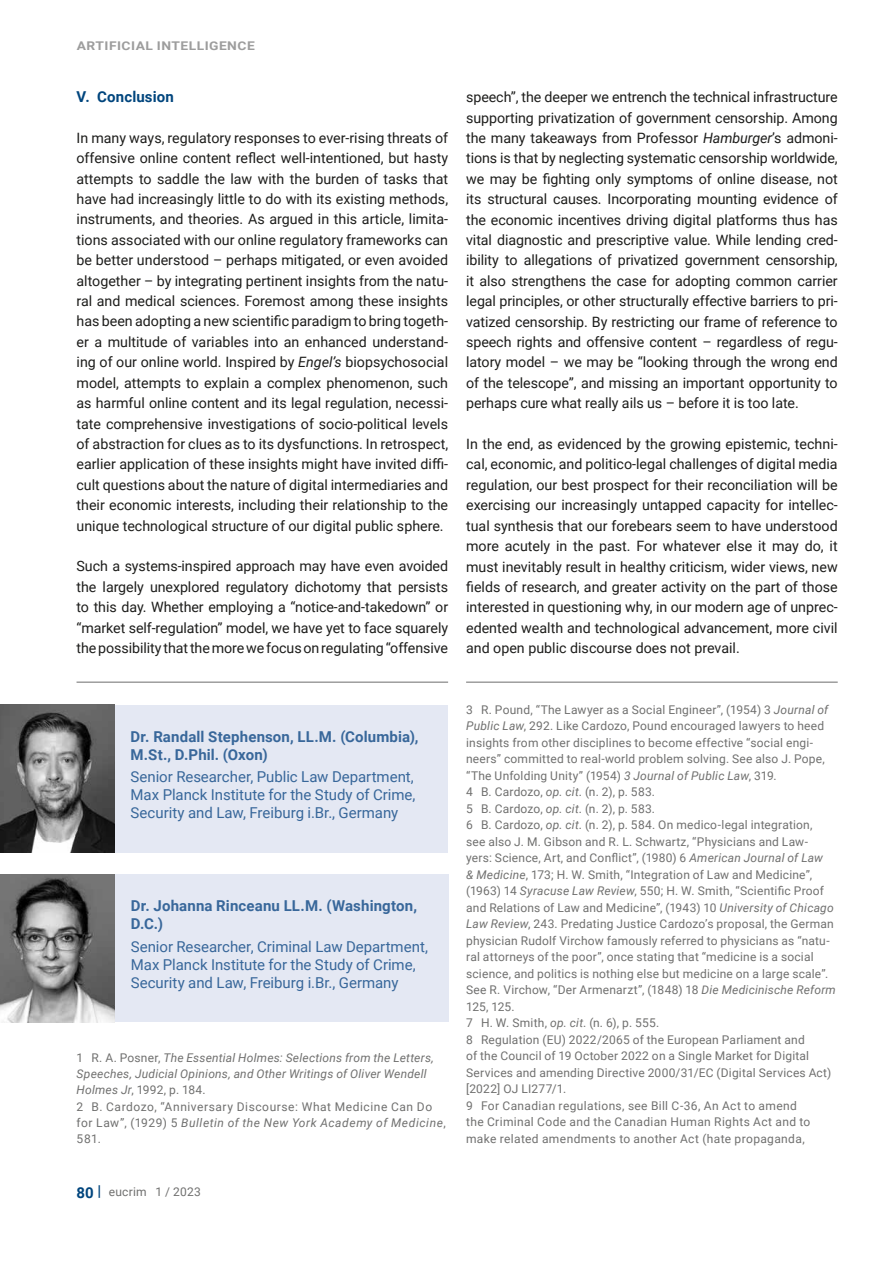
<style>
.page{position:relative;width:893px;height:1263px;background:#fff}
.page>*{position:absolute;margin:0;border:0;box-sizing:border-box;transform-origin:0 0}
.t1{font:15px/18px "Roboto";color:#38679a;text-align:justify}
.t2{font:700 15px/18px "Roboto";letter-spacing:.01em;color:#38679a}
.t3{font:700 15px "Roboto";letter-spacing:.01em;color:#00457d}
.t4{font:14.25px/20.4px "Roboto";letter-spacing:-.005em;color:#1d1d1b;text-align:justify}
.t5{font:12px/16.5px "Roboto";letter-spacing:.015em;color:#70706f}
.t6{font:italic 12px/16.4px "Roboto";letter-spacing:.02em;color:#70706f}
.t7{font:700 12px "Roboto";letter-spacing:.035em;color:#9d9d9d;scale:1.15 1}
.s1{font-style:italic}
.s2{font-style:normal}
.s3{font-weight:700;font-size:15px;color:#00457d}
</style>
<div class="page">
<hr style="left:77px;top:681px;width:371px;height:2px;background:#9d9d9d">
<hr style="left:466px;top:681px;width:372px;height:2px;background:#9d9d9d">
<div style="left:0;top:705px;width:448px;height:148px;background:#e4e8f3"></div>
<img style="left:0;top:705px;width:115px;height:148px">
<div style="left:0;top:874px;width:448px;height:148px;background:#e4e8f3"></div>
<img style="left:0;top:874px;width:115px;height:148px">
<p class="t7" style="left:77px;top:37px;width:156px">ARTIFICIAL INTELLIGENCE</p>
<p class="t3" style="left:77px;top:86px;width:99px">V. Conclusion</p>
<p class="t4" style="left:77px;top:127px;width:373px">In many ways, regulatory responses to ever-rising threats of offensive online content reflect well-intentioned, but hasty attempts to saddle the law with the burden of tasks that have had increasingly little to do with its existing methods, instruments, and theories. As argued in this article, limita&shy;tions associated with our online regulatory frameworks can be better understood – perhaps mitigated, or even avoided altogether – by integrating pertinent insights from the natu&shy;ral and medical sciences. Foremost among these insights has been adopting a new scientific paradigm to bring togeth&shy;er a multitude of variables into an enhanced understand&shy;ing of our online world. Inspired by <span class="s1">Engel’s</span> biopsychosocial model, attempts to explain a complex phenomenon, such as harmful online content and its legal regulation, necessi&shy;tate comprehensive investigations of socio-political levels of abstraction for clues as to its dysfunctions. In retrospect, earlier application of these insights might have invited diffi&shy;cult questions about the nature of digital intermediaries and their economic interests, including their relationship to the unique technological structure of our digital public sphere.</p>
<p class="t4" style="left:77px;top:556px;width:373px">Such a systems-inspired approach may have even avoided the largely unexplored regulatory dichotomy that persists to this day. Whether employing a “notice-and-takedown” or “market self-regulation” model, we have yet to face squarely the possibility that the more we focus on regulating “offensive</p>
<p class="t4" style="left:466px;top:86px;width:373px">speech”, the deeper we entrench the technical infrastructure supporting privatization of government censorship. Among the many takeaways from Professor <span class="s1">Hamburger</span>’s admoni&shy;tions is that by neglecting systematic censorship worldwide, we may be fighting only symptoms of online disease, not its structural causes. Incorporating mounting evidence of the economic incentives driving digital platforms thus has vital diagnostic and prescriptive value. While lending cred&shy;ibility to allegations of privatized government censorship, it also strengthens the case for adopting common carrier legal principles, or other structurally effective barriers to pri&shy;vatized censorship. By restricting our frame of reference to speech rights and offensive content – regardless of regu&shy;latory model – we may be “looking through the wrong end of the telescope”, and missing an important opportunity to perhaps cure what really ails us – before it is too late.</p>
<p class="t4" style="left:466px;top:433px;width:373px">In the end, as evidenced by the growing epistemic, techni&shy;cal, economic, and politico-legal challenges of digital media regulation, our best prospect for their reconciliation will be exercising our increasingly untapped capacity for intellec&shy;tual synthesis that our forebears seem to have understood more acutely in the past. For whatever else it may do, it must inevitably result in healthy criticism, wider views, new fields of research, and greater activity on the part of those interested in questioning why, in our modern age of unprec&shy;edented wealth and technological advancement, more civil and open public discourse does not prevail.</p>
<p class="t2" style="left:131px;top:727px;width:289px">Dr. Randall Stephenson, LL.M. (Columbia),<br>M.St., D.Phil. (Oxon)</p>
<p class="t1" style="left:131px;top:767px;width:286px">Senior Researcher, Public Law Department, Max Planck Institute for the Study of Crime, Security and Law, Freiburg i.Br., Germany</p>
<p class="t2" style="left:131px;top:896px;width:288px">Dr. Johanna Rinceanu LL.M. (Washington,<br>D.C.)</p>
<p class="t1" style="left:131px;top:937px;width:299px;text-align:left">Senior Researcher, Criminal Law Department,<br>Max Planck Institute for the Study of Crime,<br>Security and Law, Freiburg i.Br., Germany</p>
<p class="t6" style="left:77px;top:1048px;width:371px"><span class="s2">1 R. A. Posner,</span> The Essential Holmes: Selections from the Letters, Speeches, Judicial Opinions, and Other Writings of Oliver Wendell Holmes Jr<span class="s2">, 1992, p. 184.<br>2 B. Cardozo, “Anniversary Discourse: What Medicine Can Do for Law”, (1929) 5</span> Bulletin of the New York Academy of Medicine<span class="s2">, 581.</span></p>
<p class="t5" style="left:77px;top:1183px;width:126px"><span class="s3">80 |</span> eucrim 1 / 2023</p>
<p class="t5" style="left:466px;top:701px;width:371px">3 R. Pound, “The Lawyer as a Social Engineer”, (1954) 3 <span class="s1">Journal of Public Law</span>, 292. Like Cardozo, Pound encouraged lawyers to heed insights from other disciplines to become effective “social engi&shy;neers” committed to real-world problem solving. See also J. Pope, “The Unfolding Unity” (1954) <span class="s1">3 Journal of Public Law</span>, 319.<br>4 B. Cardozo, <span class="s1">op. cit</span>. (n. 2), p. 583.<br>5 B. Cardozo, <span class="s1">op. cit</span>. (n. 2), p. 583.<br>6 B. Cardozo, <span class="s1">op. cit</span>. (n. 2), p. 584. On medico-legal integration,<br>see also J. M. Gibson and R. L. Schwartz, “Physicians and Law&shy;yers: Science, Art, and Conflict”, (1980) 6 <span class="s1">American Journal of Law<br>&amp; Medicine</span>, 173; H. W. Smith, “Integration of Law and Medicine”, (1963) 14 <span class="s1">Syracuse Law Review</span>, 550; H. W. Smith, “Scientific Proof and Relations of Law and Medicine”, (1943) 10 <span class="s1">University of Chicago Law Review</span>, 243. Predating Justice Cardozo’s proposal, the German physician Rudolf Virchow famously referred to physicians as “natu&shy;ral attorneys of the poor”, once stating that “medicine is a social science, and politics is nothing else but medicine on a large scale”.<br>See R. Virchow, “Der Armenarzt”, (1848) 18 <span class="s1">Die Medicinische Reform </span>125, 125.<br>7 H. W. Smith, <span class="s1">op. cit</span>. (n. 6), p. 555.<br>8 Regulation (EU) 2022/2065 of the European Parliament and<br>of the Council of 19 October 2022 on a Single Market for Digital Services and amending Directive 2000/31/EC (Digital Services Act) [2022] OJ LI277/1.<br>9 For Canadian regulations, see Bill C-36, An Act to amend<br>the Criminal Code and the Canadian Human Rights Act and to make related amendments to another Act (hate propaganda,</p>
</div>
